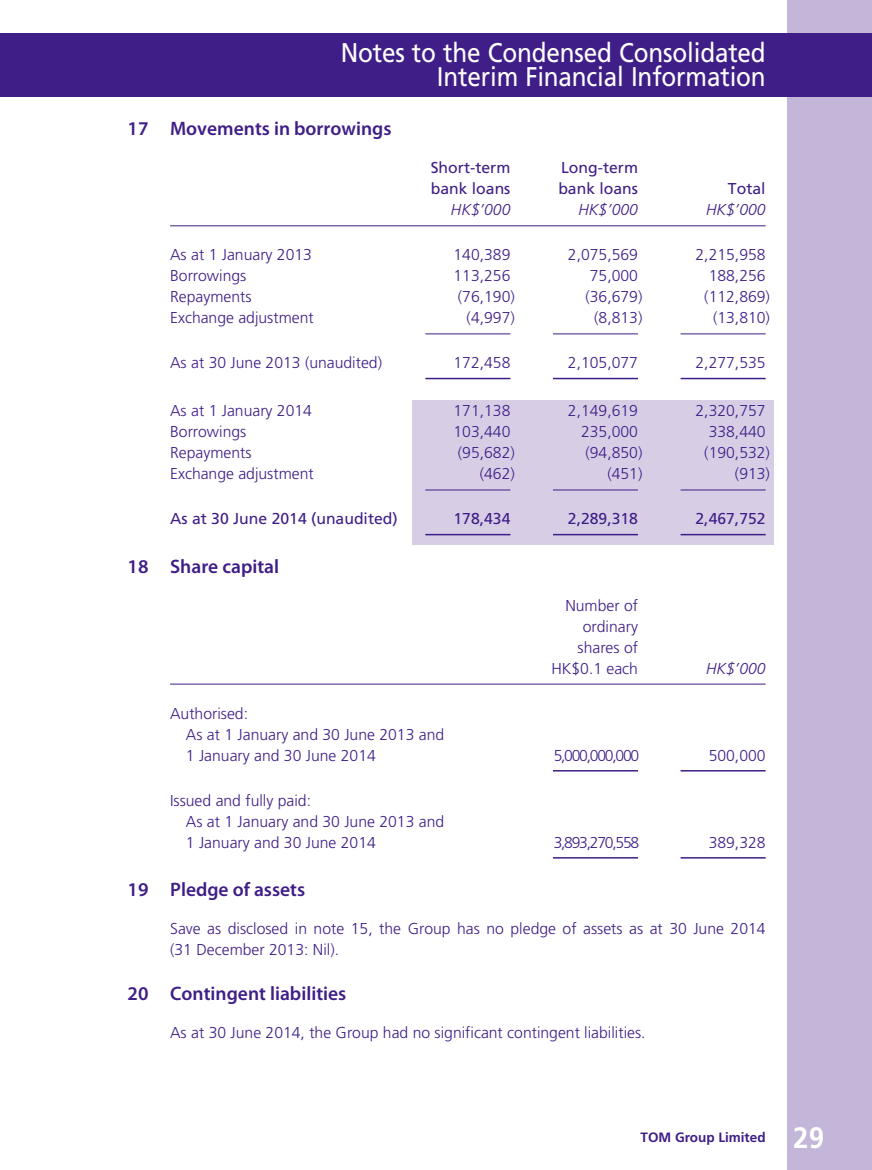
<style>
.page{position:relative;width:872px;height:1170px;background:#fff}
.page>*{position:absolute;margin:0;border:0;box-sizing:border-box;transform-origin:0 0}
.t1{font:700 29.55px "Frutiger LT Std";color:#fff;scale:.94 1}
.t2{font:27px/24px "Frutiger LT Std";letter-spacing:-.005em;color:#fff;text-align:right;scale:.9 1}
.t3{font:600 19.5px "Myriad Pro";color:#3f1e87}
.t4{font:300 15.75px/21px "Frutiger LT Std";color:#3f1e87}
.t5{font:15.75px "Frutiger LT Std";color:#3f1e87}
.t6{font:italic 300 15.75px "Frutiger LT Std";color:#3f1e87}
.t7{font:300 15.75px "Frutiger LT Std";letter-spacing:-.08em;color:#3f1e87}
.t8{font:700 13.5px "Frutiger LT Std";color:#3f1e87}
</style>
<div class="page">
<div style="left:787px;top:0;width:85px;height:1169px;background:#c3b6d9"></div>
<div style="left:0;top:33px;width:872px;height:64px;background:#3f1e87"></div>
<hr style="left:170px;top:225px;width:595px;height:1px;background:#3f1e87">
<hr style="left:425px;top:333px;width:85px;height:1px;background:#3f1e87">
<hr style="left:553px;top:333px;width:85px;height:1px;background:#3f1e87">
<hr style="left:680px;top:333px;width:85px;height:1px;background:#3f1e87">
<hr style="left:425px;top:378px;width:85px;height:1px;background:#3f1e87">
<hr style="left:553px;top:378px;width:85px;height:1px;background:#3f1e87">
<hr style="left:680px;top:378px;width:85px;height:1px;background:#3f1e87">
<div style="left:412px;top:400px;width:362px;height:144px;background:#d7cee6"></div>
<hr style="left:425px;top:489px;width:85px;height:1px;background:#3f1e87">
<hr style="left:553px;top:489px;width:85px;height:1px;background:#3f1e87">
<hr style="left:680px;top:489px;width:85px;height:1px;background:#3f1e87">
<hr style="left:425px;top:534px;width:85px;height:1px;background:#3f1e87">
<hr style="left:553px;top:534px;width:85px;height:1px;background:#3f1e87">
<hr style="left:680px;top:534px;width:85px;height:1px;background:#3f1e87">
<hr style="left:170px;top:683px;width:595px;height:1px;background:#3f1e87">
<hr style="left:553px;top:770px;width:85px;height:1px;background:#3f1e87">
<hr style="left:680px;top:770px;width:85px;height:1px;background:#3f1e87">
<hr style="left:553px;top:857px;width:85px;height:1px;background:#3f1e87">
<hr style="left:680px;top:857px;width:85px;height:1px;background:#3f1e87">
<h2 class="t2" style="left:341px;top:41px;width:474px">Notes to the Condensed Consolidated<br>Interim Financial Information</h2>
<p class="t3" style="left:128px;top:116px;width:265px">17 Movements in borrowings</p>
<p class="t5" style="left:431px;top:158px;width:81px">Short-term</p>
<p class="t5" style="left:561px;top:158px;width:79px">Long-term</p>
<p class="t5" style="left:431px;top:179px;width:81px">bank loans</p>
<p class="t5" style="left:558px;top:179px;width:81px">bank loans</p>
<p class="t5" style="left:728px;top:179px;width:39px">Total</p>
<p class="t6" style="left:451px;top:201px;width:61px">HK$’000</p>
<p class="t6" style="left:578px;top:201px;width:61px">HK$’000</p>
<p class="t6" style="left:706px;top:201px;width:61px">HK$’000</p>
<p class="t4" style="left:170px;top:244px;width:143px">As at 1 January 2013</p>
<p class="t4" style="left:453px;top:244px;width:58px">140,389</p>
<p class="t4" style="left:568px;top:244px;width:72px">2,075,569</p>
<p class="t4" style="left:695px;top:244px;width:72px">2,215,958</p>
<p class="t4" style="left:170px;top:265px;width:78px">Borrowings</p>
<p class="t4" style="left:453px;top:265px;width:58px">113,256</p>
<p class="t4" style="left:590px;top:265px;width:50px">75,000</p>
<p class="t4" style="left:708px;top:265px;width:58px">188,256</p>
<p class="t4" style="left:170px;top:286px;width:83px">Repayments</p>
<p class="t4" style="left:458px;top:286px;width:58px">(76,190)</p>
<p class="t4" style="left:585px;top:286px;width:58px">(36,679)</p>
<p class="t4" style="left:704px;top:286px;width:67px">(112,869)</p>
<p class="t4" style="left:170px;top:307px;width:145px">Exchange adjustment</p>
<p class="t4" style="left:466px;top:307px;width:50px">(4,997)</p>
<p class="t4" style="left:594px;top:307px;width:50px">(8,813)</p>
<p class="t4" style="left:713px;top:307px;width:58px">(13,810)</p>
<p class="t4" style="left:170px;top:352px;width:213px">As at 30 June 2013 (unaudited)</p>
<p class="t4" style="left:453px;top:352px;width:58px">172,458</p>
<p class="t4" style="left:568px;top:352px;width:72px">2,105,077</p>
<p class="t4" style="left:695px;top:352px;width:72px">2,277,535</p>
<p class="t4" style="left:170px;top:400px;width:143px">As at 1 January 2014</p>
<p class="t4" style="left:453px;top:400px;width:58px">171,138</p>
<p class="t4" style="left:568px;top:400px;width:72px">2,149,619</p>
<p class="t4" style="left:695px;top:400px;width:72px">2,320,757</p>
<p class="t4" style="left:170px;top:421px;width:78px">Borrowings</p>
<p class="t4" style="left:453px;top:421px;width:58px">103,440</p>
<p class="t4" style="left:581px;top:421px;width:58px">235,000</p>
<p class="t4" style="left:708px;top:421px;width:58px">338,440</p>
<p class="t4" style="left:170px;top:442px;width:83px">Repayments</p>
<p class="t4" style="left:458px;top:442px;width:58px">(95,682)</p>
<p class="t4" style="left:585px;top:442px;width:58px">(94,850)</p>
<p class="t4" style="left:704px;top:442px;width:67px">(190,532)</p>
<p class="t4" style="left:170px;top:463px;width:145px">Exchange adjustment</p>
<p class="t4" style="left:480px;top:463px;width:37px">(462)</p>
<p class="t4" style="left:607px;top:463px;width:37px">(451)</p>
<p class="t4" style="left:735px;top:463px;width:37px">(913)</p>
<p class="t5" style="left:170px;top:509px;width:229px">As at 30 June 2014 (unaudited)</p>
<p class="t5" style="left:453px;top:509px;width:58px">178,434</p>
<p class="t5" style="left:568px;top:509px;width:72px">2,289,318</p>
<p class="t5" style="left:695px;top:509px;width:72px">2,467,752</p>
<p class="t3" style="left:128px;top:553px;width:153px">18 Share capital</p>
<p class="t4" style="left:551px;top:594px;width:88px;text-align:right">Number of ordinary shares of<br>HK$0.1 each</p>
<p class="t6" style="left:706px;top:659px;width:61px">HK$’000</p>
<p class="t4" style="left:186px;top:702px;width:260px;text-indent:-16px">Authorised:<br>As at 1 January and 30 June 2013 and<br>1 January and 30 June 2014</p>
<p class="t4" style="left:186px;top:789px;width:260px;text-indent:-16px">Issued and fully paid:<br>As at 1 January and 30 June 2013 and<br>1 January and 30 June 2014</p>
<p class="t7" style="left:553px;top:746px;width:87px">5,000,000,000</p>
<p class="t4" style="left:708px;top:744px;width:58px">500,000</p>
<p class="t7" style="left:553px;top:833px;width:87px">3,893,270,558</p>
<p class="t4" style="left:708px;top:831px;width:58px">389,328</p>
<p class="t3" style="left:128px;top:876px;width:179px">19 Pledge of assets</p>
<p class="t4" style="left:170px;top:917px;width:597px">Save as disclosed in note 15, the Group has no pledge of assets as at 30 June 2014 (31 December 2013: Nil).</p>
<p class="t3" style="left:128px;top:980px;width:220px">20 Contingent liabilities</p>
<p class="t4" style="left:170px;top:1021px;width:477px">As at 30 June 2014, the Group had no significant contingent liabilities.</p>
<p class="t8" style="left:640px;top:1129px;width:127px">TOM Group Limited</p>
<h1 class="t1" style="left:793px;top:1119px;width:34px">29</h1>
</div>
